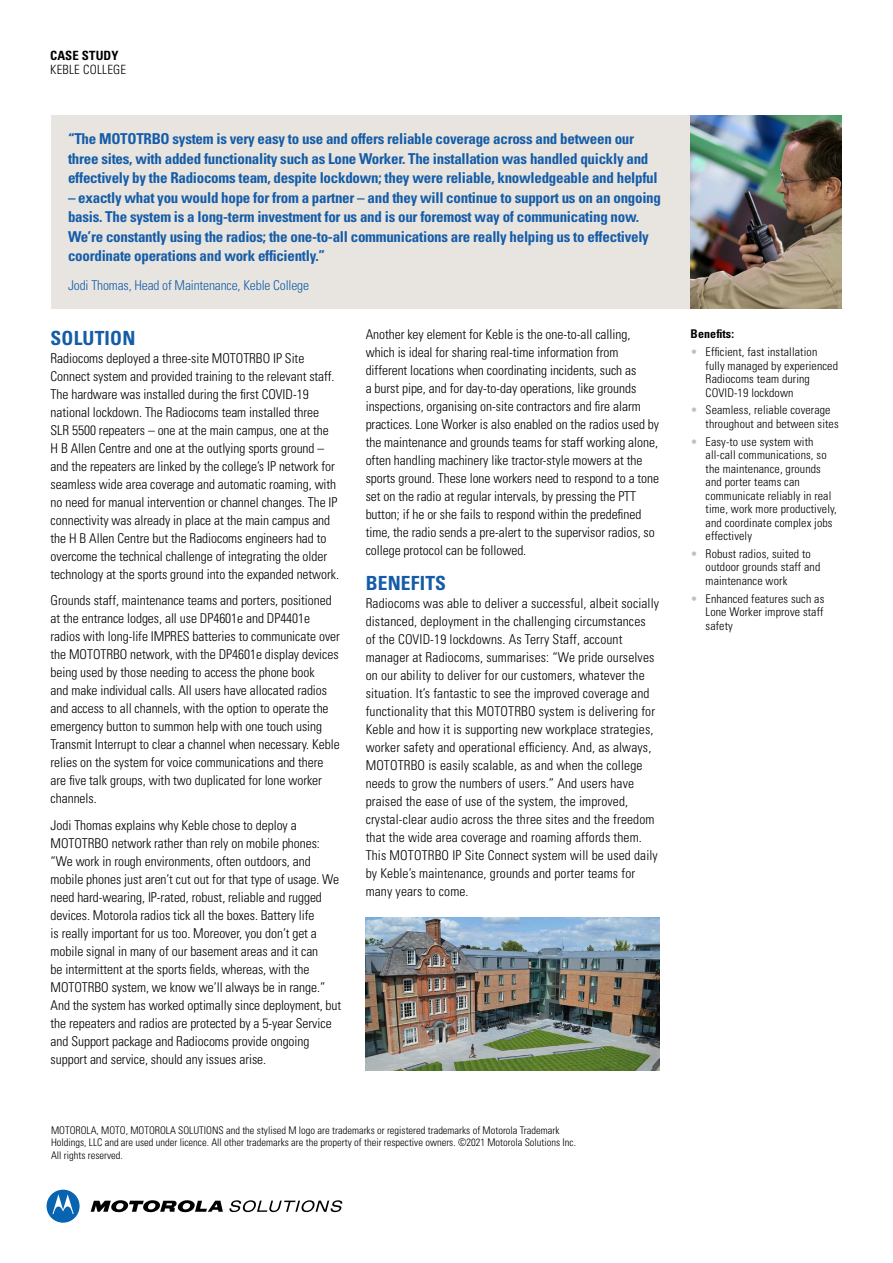
<style>
.page{position:relative;width:893px;height:1263px;background:#fff}
.page>*{position:absolute;margin:0;border:0;box-sizing:border-box;transform-origin:0 0}
.t1{font:700 condensed 19.5px "Univers LT Std";letter-spacing:.01em;color:#155ca8}
.t2{font:700 condensed 15px/19.5px "Univers LT Std";letter-spacing:-.02em;color:#155ca8}
.t3{font:300 condensed 13.5px/18px "Univers LT Std";letter-spacing:-.005em;color:#000}
.t4{font:300 condensed 13.5px "Univers LT Std";letter-spacing:-.01em;color:#155ca8}
.t5{font:300 condensed 12.75px "Univers LT Std";letter-spacing:.015em;color:#000}
.t6{font:700 condensed 12.75px "Univers LT Std";letter-spacing:.01em;color:#000}
.t7{font:300 condensed 12px/13.5px "Univers LT Std";letter-spacing:.01em;color:#000}
.t8{font:700 condensed 12px "Univers LT Std";letter-spacing:.01em;color:#000}
.t9{font:300 condensed 10.5px/12.6px "Univers LT Std";color:#000}
.s1{color:#c8beb4}
</style>
<div class="page">
<svg style="left:91px;top:1200px;width:132px;height:13px"></svg>
<svg style="left:47px;top:1190px;width:33px;height:33px"></svg>
<svg style="left:229px;top:1200px;width:113px;height:12px"></svg>
<img style="left:366px;top:917px;width:293px;height:153px">
<div style="left:51px;top:115px;width:640px;height:193px;background:#e8e5e0"></div>
<img style="left:691px;top:115px;width:151px;height:193px">
<p class="t6" style="left:50px;top:48px;width:70px">CASE STUDY</p>
<p class="t5" style="left:50px;top:62px;width:77px">KEBLE COLLEGE</p>
<p class="t2" style="left:68px;top:129px;width:591px">“The MOTOTRBO system is very easy to use and offers reliable coverage across and between our three sites, with added functionality such as Lone Worker. The installation was handled quickly and effectively by the Radiocoms team, despite lockdown; they were reliable, knowledgeable and helpful</p>
<p class="t2" style="left:68px;top:188px;width:594px">– exactly what you would hope for from a partner – and they will continue to support us on an ongoing basis. The system is a long-term investment for us and is our foremost way of communicating now.<br>We’re constantly using the radios; the one-to-all communications are really helping us to effectively coordinate operations and work efficiently.”</p>
<p class="t4" style="left:68px;top:277px;width:243px">Jodi Thomas, Head of Maintenance, Keble College</p>
<h1 class="t1" style="left:51px;top:326px;width:86px">SOLUTION</h1>
<p class="t3" style="left:51px;top:349px;width:290px">Radiocoms deployed a three-site MOTOTRBO IP Site Connect system and provided training to the relevant staff.<br>The hardware was installed during the first COVID-19 national lockdown. The Radiocoms team installed three SLR 5500 repeaters – one at the main campus, one at the H B Allen Centre and one at the outlying sports ground – and the repeaters are linked by the college’s IP network for seamless wide area coverage and automatic roaming, with no need for manual intervention or channel changes. The IP connectivity was already in place at the main campus and the H B Allen Centre but the Radiocoms engineers had to overcome the technical challenge of integrating the older technology at the sports ground into the expanded network.</p>
<p class="t3" style="left:51px;top:591px;width:291px">Grounds staff, maintenance teams and porters, positioned at the entrance lodges, all use DP4601e and DP4401e radios with long-life IMPRES batteries to communicate over the MOTOTRBO network, with the DP4601e display devices being used by those needing to access the phone book<br>and make individual calls. All users have allocated radios and access to all channels, with the option to operate the emergency button to summon help with one touch using Transmit Interrupt to clear a channel when necessary. Keble relies on the system for voice communications and there are five talk groups, with two duplicated for lone worker channels.</p>
<p class="t3" style="left:51px;top:816px;width:292px">Jodi Thomas explains why Keble chose to deploy a MOTOTRBO network rather than rely on mobile phones: “We work in rough environments, often outdoors, and mobile phones just aren’t cut out for that type of usage. We need hard-wearing, IP-rated, robust, reliable and rugged devices. Motorola radios tick all the boxes. Battery life<br>is really important for us too. Moreover, you don’t get a mobile signal in many of our basement areas and it can<br>be intermittent at the sports fields, whereas, with the MOTOTRBO system, we know we’ll always be in range.” And the system has worked optimally since deployment, but the repeaters and radios are protected by a 5-year Service and Support package and Radiocoms provide ongoing support and service, should any issues arise.</p>
<p class="t3" style="left:366px;top:325px;width:295px">Another key element for Keble is the one-to-all calling, which is ideal for sharing real-time information from different locations when coordinating incidents, such as<br>a burst pipe, and for day-to-day operations, like grounds inspections, organising on-site contractors and fire alarm practices. Lone Worker is also enabled on the radios used by the maintenance and grounds teams for staff working alone, often handling machinery like tractor-style mowers at the sports ground. These lone workers need to respond to a tone set on the radio at regular intervals, by pressing the PTT button; if he or she fails to respond within the predefined time, the radio sends a pre-alert to the supervisor radios, so college protocol can be followed.</p>
<h1 class="t1" style="left:366px;top:571px;width:82px">BENEFITS</h1>
<p class="t3" style="left:366px;top:594px;width:295px">Radiocoms was able to deliver a successful, albeit socially distanced, deployment in the challenging circumstances<br>of the COVID-19 lockdowns. As Terry Staff, account manager at Radiocoms, summarises: “We pride ourselves on our ability to deliver for our customers, whatever the situation. It’s fantastic to see the improved coverage and functionality that this MOTOTRBO system is delivering for Keble and how it is supporting new workplace strategies, worker safety and operational efficiency. And, as always, MOTOTRBO is easily scalable, as and when the college needs to grow the numbers of users.” And users have praised the ease of use of the system, the improved, crystal-clear audio across the three sites and the freedom that the wide area coverage and roaming affords them.<br>This MOTOTRBO IP Site Connect system will be used daily by Keble’s maintenance, grounds and porter teams for many years to come.</p>
<p class="t9" style="left:51px;top:1123px;width:526px">MOTOROLA, MOTO, MOTOROLA SOLUTIONS and the stylised M logo are trademarks or registered trademarks of Motorola Trademark<br>Holdings, LLC and are used under licence. All other trademarks are the property of their respective owners. ©2021 Motorola Solutions Inc.<br>All rights reserved.</p>
<p class="t8" style="left:691px;top:327px;width:45px">Benefits:</p>
<p class="t7" style="left:706px;top:345px;width:134px;text-indent:-15px"><span class="s1">•</span> Efficient, fast installation fully managed by experienced<br>Radiocoms team during<br>COVID-19 lockdown</p>
<p class="t7" style="left:706px;top:403px;width:135px;text-indent:-15px"><span class="s1">•</span> Seamless, reliable coverage throughout and between sites</p>
<p class="t7" style="left:706px;top:435px;width:133px;text-indent:-15px"><span class="s1">•</span> Easy-to use system with all-call communications, so the maintenance, grounds and porter teams can communicate reliably in real time, work more productively, and coordinate complex jobs effectively</p>
<p class="t7" style="left:706px;top:547px;width:116px;text-indent:-15px"><span class="s1">•</span> Robust radios, suited to outdoor grounds staff and maintenance work</p>
<p class="t7" style="left:706px;top:592px;width:120px;text-align:justify;text-indent:-15px"><span class="s1">•</span> Enhanced features such as Lone Worker improve staff safety</p>
</div>
